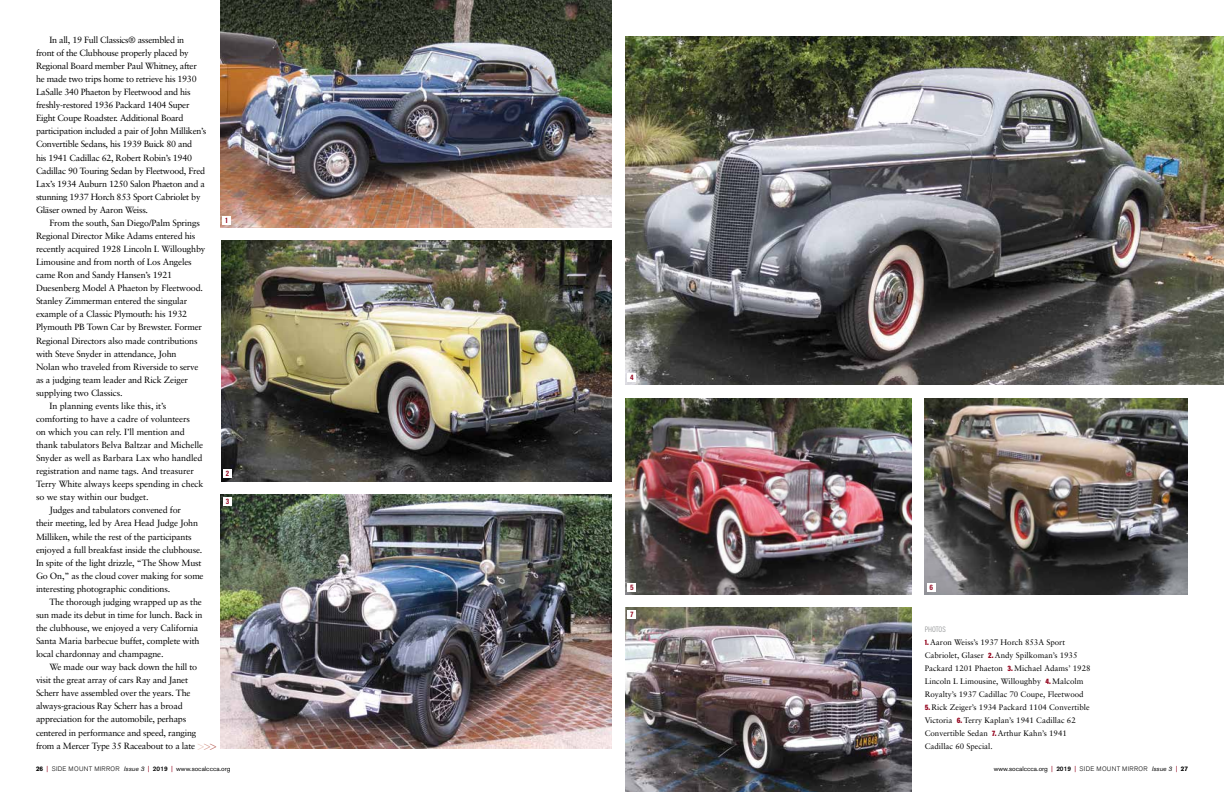
<style>
.page{position:relative;width:1224px;height:792px;background:#fff}
.page>*{position:absolute;margin:0;border:0;box-sizing:border-box;transform-origin:0 0}
.t1{font:9px/13.1px "Sabon";letter-spacing:-.02em;color:#000}
.t2{font:300 9px "Akzidenz Grotesk BE";color:#e6c2b8}
.t3{font:8px/13px "Sabon";color:#000}
.t4{font:700 8px "Acumin Pro Cond";color:#92021c}
.t5{font:300 8px "Acumin Pro Cond";letter-spacing:-.005em;color:#8a8c8e}
.t6{font:6.5px "Akzidenz Grotesk BE";color:#000}
.s1{color:#d09084}
.s2{color:#b55b51}
.s3{font-weight:700}
.s4{font-family:"Sabon";font-size:8px;color:#92021c}
.s5{font-weight:300}
.s6{font-style:italic}
.s7{font-weight:500}
.s8{font-family:"Acumin Pro Cond";font-weight:900;color:#92021c}
</style>
<div class="page">
<img style="left:626px;top:36px;width:598px;height:348px">
<img style="left:220px;top:495px;width:392px;height:254px">
<img style="left:626px;top:608px;width:285px;height:184px">
<img style="left:221px;top:241px;width:391px;height:240px">
<img style="left:925px;top:398px;width:263px;height:196px">
<img style="left:626px;top:398px;width:285px;height:196px">
<img style="left:220px;top:0;width:392px;height:227px">
<div style="left:222px;top:216px;width:9px;height:8px;background:#fff"></div>
<div style="left:628px;top:373px;width:8px;height:8px;background:#fff"></div>
<div style="left:628px;top:583px;width:8px;height:9px;background:#fff"></div>
<div style="left:628px;top:611px;width:8px;height:8px;background:#fff"></div>
<div style="left:927px;top:583px;width:8px;height:9px;background:#fff"></div>
<div style="left:223px;top:469px;width:9px;height:9px;background:#fff"></div>
<div style="left:223px;top:497px;width:9px;height:9px;background:#fff"></div>
<p class="t1" style="left:36px;top:33px;width:172px;text-indent:14px">In all, 19 Full Classics® assembled in<br>front of the Clubhouse properly placed by Regional Board member Paul Whitney, after he made two trips home to retrieve his 1930<br>LaSalle 340 Phaeton by Fleetwood and his freshly-restored 1936 Packard 1404 Super Eight Coupe Roadster. Additional Board participation included a pair of John Milliken’s Convertible Sedans, his 1939 Buick 80 and<br>his 1941 Cadillac 62, Robert Robin’s 1940<br>Cadillac 90 Touring Sedan by Fleetwood, Fred Lax’s 1934 Auburn 1250 Salon Phaeton and a stunning 1937 Horch 853 Sport Cabriolet by Gläser owned by Aaron Weiss.</p>
<p class="t1" style="left:50px;top:216px;width:152px">From the south, San Diego/Palm Springs</p>
<p class="t1" style="left:36px;top:229px;width:161px">Regional Director Mike Adams entered his</p>
<p class="t1" style="left:36px;top:242px;width:171px">recently acquired 1928 Lincoln L Willoughby</p>
<p class="t1" style="left:36px;top:255px;width:157px">Limousine and from north of Los Angeles</p>
<p class="t1" style="left:36px;top:268px;width:138px">came Ron and Sandy Hansen’s 1921</p>
<p class="t1" style="left:36px;top:281px;width:169px">Duesenberg Model A Phaeton by Fleetwood.</p>
<p class="t1" style="left:36px;top:295px;width:153px">Stanley Zimmerman entered the singular</p>
<p class="t1" style="left:36px;top:308px;width:153px">example of a Classic Plymouth: his 1932</p>
<p class="t1" style="left:36px;top:321px;width:168px">Plymouth PB Town Car by Brewster. Former</p>
<p class="t1" style="left:36px;top:334px;width:163px">Regional Directors also made contributions</p>
<p class="t1" style="left:36px;top:347px;width:142px">with Steve Snyder in attendance, John</p>
<p class="t1" style="left:36px;top:360px;width:164px">Nolan who traveled from Riverside to serve</p>
<p class="t1" style="left:36px;top:373px;width:153px">as a judging team leader and Rick Zeiger</p>
<p class="t1" style="left:36px;top:386px;width:88px">supplying two Classics.</p>
<p class="t1" style="left:50px;top:399px;width:118px">In planning events like this, it’s</p>
<p class="t1" style="left:36px;top:412px;width:155px">comforting to have a cadre of volunteers</p>
<p class="t1" style="left:36px;top:425px;width:150px">on which you can rely. I’ll mention and</p>
<p class="t1" style="left:36px;top:438px;width:169px">thank tabulators Belva Baltzar and Michelle</p>
<p class="t1" style="left:36px;top:451px;width:168px">Snyder as well as Barbara Lax who handled</p>
<p class="t1" style="left:36px;top:464px;width:159px">registration and name tags. And treasurer</p>
<p class="t1" style="left:36px;top:477px;width:169px">Terry White always keeps spending in check</p>
<p class="t1" style="left:36px;top:491px;width:114px">so we stay within our budget.</p>
<p class="t1" style="left:50px;top:504px;width:133px">Judges and tabulators convened for</p>
<p class="t1" style="left:36px;top:517px;width:164px">their meeting, led by Area Head Judge John</p>
<p class="t1" style="left:36px;top:530px;width:157px">Milliken, while the rest of the participants</p>
<p class="t1" style="left:36px;top:543px;width:168px">enjoyed a full breakfast inside the clubhouse.</p>
<p class="t1" style="left:36px;top:556px;width:167px">In spite of the light drizzle, “The Show Must</p>
<p class="t1" style="left:36px;top:569px;width:169px">Go On,” as the cloud cover making for some</p>
<p class="t1" style="left:36px;top:582px;width:136px">interesting photographic conditions.</p>
<p class="t1" style="left:50px;top:595px;width:154px">The thorough judging wrapped up as the</p>
<p class="t1" style="left:36px;top:608px;width:168px">sun made its debut in time for lunch. Back in</p>
<p class="t1" style="left:36px;top:621px;width:164px">the clubhouse, we enjoyed a very California</p>
<p class="t1" style="left:36px;top:634px;width:165px">Santa Maria barbecue buffet, complete with</p>
<p class="t1" style="left:36px;top:647px;width:129px">local chardonnay and champagne.</p>
<p class="t1" style="left:50px;top:660px;width:149px">We made our way back down the hill to</p>
<p class="t1" style="left:36px;top:674px;width:154px">visit the great array of cars Ray and Janet</p>
<p class="t1" style="left:36px;top:687px;width:156px">Scherr have assembled over the years. The</p>
<p class="t1" style="left:36px;top:700px;width:148px">always-gracious Ray Scherr has a broad</p>
<p class="t1" style="left:36px;top:713px;width:152px">appreciation for the automobile, perhaps</p>
<p class="t1" style="left:36px;top:726px;width:162px">centered in performance and speed, ranging</p>
<p class="t1" style="left:36px;top:739px;width:161px">from a Mercer Type 35 Raceabout to a late</p>
<p class="t4" style="left:226px;top:215px;width:4px">1</p>
<p class="t4" style="left:226px;top:468px;width:5px">2</p>
<p class="t4" style="left:226px;top:496px;width:5px">3</p>
<p class="t2" style="left:198px;top:742px;width:20px">&gt;<span class="s1">&gt;</span><span class="s2">&gt;</span></p>
<p class="t6" style="left:36px;top:764px;width:196px"><span class="s3">26</span> <span class="s4">|</span> <span class="s5">SIDE MOUNT MIRROR</span> <span class="s6">Issue 3</span> <span class="s4">|</span> <span class="s7">2019</span> <span class="s4">|</span> www.socalccca.org</p>
<p class="t4" style="left:630px;top:372px;width:5px">4</p>
<p class="t4" style="left:630px;top:582px;width:5px">5</p>
<p class="t4" style="left:631px;top:609px;width:4px">7</p>
<p class="t4" style="left:929px;top:582px;width:5px">6</p>
<p class="t5" style="left:925px;top:624px;width:22px">PHOTOS</p>
<p class="t3" style="left:925px;top:635px;width:167px"><span class="s8">1.</span> Aaron Weiss’s 1937 Horch 853A Sport Cabriolet, Glaser <span class="s8">2.</span> Andy Spilkoman’s 1935<br>Packard 1201 Phaeton <span class="s8">3.</span> Michael Adams’ 1928<br>Lincoln L Limousine, Willoughby <span class="s8">4.</span> Malcolm Royalty’s 1937 Cadillac 70 Coupe, Fleetwood</p>
<p class="t3" style="left:925px;top:700px;width:166px"><span class="s8">5.</span> Rick Zeiger’s 1934 Packard 1104 Convertible Victoria <span class="s8">6.</span> Terry Kaplan’s 1941 Cadillac 62<br>Convertible Sedan <span class="s8">7.</span> Arthur Kahn’s 1941<br>Cadillac 60 Special.</p>
<p class="t6" style="left:994px;top:764px;width:196px">www.socalccca.org <span class="s4">|</span> <span class="s7">2019</span> <span class="s4">|</span> <span class="s5">SIDE MOUNT MIRROR</span> <span class="s6">Issue 3</span> <span class="s4">|</span> <span class="s3">27</span></p>
</div>
